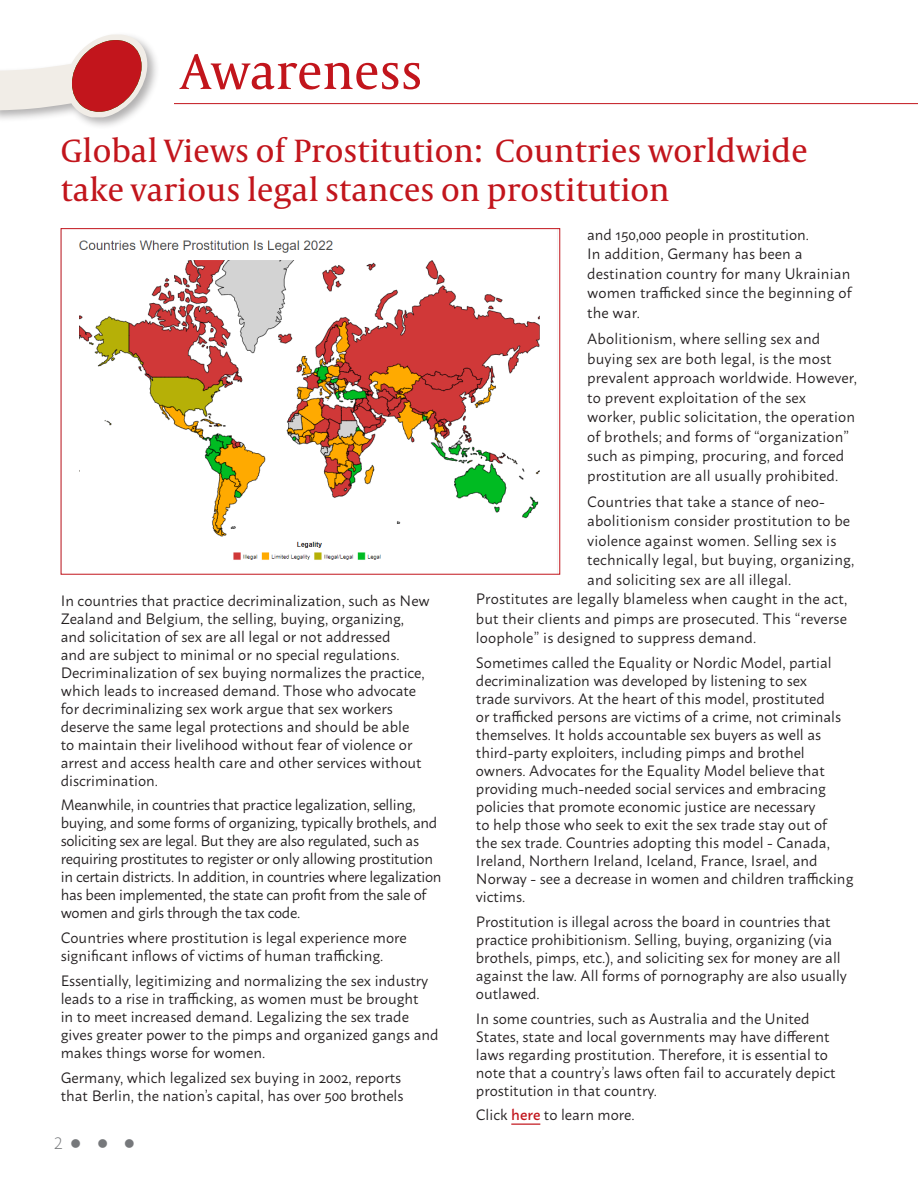
<style>
.page{position:relative;width:918px;height:1188px;background:#fff}
.page>*{position:absolute;margin:0;border:0;box-sizing:border-box;transform-origin:0 0}
.t1{font:51px "Capitolium News 2";color:#c2151c}
.t2{font:33px/39.6px "Capitolium News 2";color:#c2151c}
.t3{font:300 16.5px "Macho";color:#76787b}
.t4{font:15px/18px "Macho";color:#231f20}
.t5{font:15px/18px "Macho";letter-spacing:-.02em;color:#231f20}
.s1{font-weight:500;color:#c2151c}
</style>
<div class="page">
<hr style="left:174px;top:103px;width:744px;height:1px;background:#c2151c">
<div style="left:0;top:31px;width:160px;height:99px;background:#231f20;opacity:.35"></div>
<svg style="left:0;top:35px;width:147px;height:82px"></svg>
<svg style="left:511px;top:1124px;width:29px;height:1px"></svg>
<img style="left:79px;top:230px;width:479px;height:343px">
<p class="t1" style="left:181px;top:36px;width:243px">Awareness</p>
<p class="t2" style="left:61px;top:129px;width:748px">Global Views of Prostitution: Countries worldwide take various legal stances on prostitution</p>
<p class="t4" style="left:61px;top:590px;width:371px">In countries that practice decriminalization, such as New Zealand and Belgium, the selling, buying, organizing, and solicitation of sex are all legal or not addressed<br>and are subject to minimal or no special regulations.<br>Decriminalization of sex buying normalizes the practice, which leads to increased demand. Those who advocate for decriminalizing sex work argue that sex workers deserve the same legal protections and should be able<br>to maintain their livelihood without fear of violence or arrest and access health care and other services without discrimination.</p>
<p class="t5" style="left:61px;top:795px;width:382px">Meanwhile, in countries that practice legalization, selling, buying, and some forms of organizing, typically brothels, and soliciting sex are legal. But they are also regulated, such as requiring prostitutes to register or only allowing prostitution in certain districts. In addition, in countries where legalization has been implemented, the state can profit from the sale of women and girls through the tax code.</p>
<p class="t4" style="left:61px;top:927px;width:348px">Countries where prostitution is legal experience more significant inflows of victims of human trafficking.</p>
<p class="t4" style="left:61px;top:970px;width:379px">Essentially, legitimizing and normalizing the sex industry leads to a rise in trafficking, as women must be brought<br>in to meet increased demand. Legalizing the sex trade gives greater power to the pimps and organized gangs and makes things worse for women.</p>
<p class="t4" style="left:61px;top:1067px;width:344px">Germany, which legalized sex buying in 2002, reports that Berlin, the nation’s capital, has over 500 brothels</p>
<p class="t3" style="left:54px;top:1129px;width:83px">2 ●●●</p>
<p class="t4" style="left:587px;top:223px;width:266px;line-height:19.5px">and 150,000 people in prostitution.<br>In addition, Germany has been a destination country for many Ukrainian women trafficked since the beginning of the war.</p>
<p class="t4" style="left:587px;top:328px;width:272px;line-height:19.5px">Abolitionism, where selling sex and buying sex are both legal, is the most prevalent approach worldwide. However, to prevent exploitation of the sex worker, public solicitation, the operation of brothels; and forms of “organization” such as pimping, procuring, and forced prostitution are all usually prohibited.</p>
<p class="t4" style="left:587px;top:491px;width:239px">Countries that take a stance of neo-</p>
<p class="t4" style="left:587px;top:511px;width:265px">abolitionism consider prostitution to be</p>
<p class="t4" style="left:587px;top:530px;width:251px">violence against women. Selling sex is</p>
<p class="t4" style="left:587px;top:550px;width:269px">technically legal, but buying, organizing,</p>
<p class="t4" style="left:587px;top:569px;width:206px">and soliciting sex are all illegal.</p>
<p class="t4" style="left:476px;top:589px;width:373px">Prostitutes are legally blameless when caught in the act,</p>
<p class="t4" style="left:476px;top:608px;width:373px">but their clients and pimps are prosecuted. This “reverse</p>
<p class="t4" style="left:476px;top:628px;width:282px">loophole” is designed to suppress demand.</p>
<p class="t4" style="left:476px;top:652px;width:379px">Sometimes called the Equality or Nordic Model, partial decriminalization was developed by listening to sex<br>trade survivors. At the heart of this model, prostituted<br>or trafficked persons are victims of a crime, not criminals themselves. It holds accountable sex buyers as well as third-party exploiters, including pimps and brothel owners. Advocates for the Equality Model believe that providing much-needed social services and embracing policies that promote economic justice are necessary<br>to help those who seek to exit the sex trade stay out of<br>the sex trade. Countries adopting this model - Canada, Ireland, Northern Ireland, Iceland, France, Israel, and Norway - see a decrease in women and children trafficking victims.</p>
<p class="t4" style="left:476px;top:911px;width:373px">Prostitution is illegal across the board in countries that practice prohibitionism. Selling, buying, organizing (via brothels, pimps, etc.), and soliciting sex for money are all against the law. All forms of pornography are also usually outlawed.</p>
<p class="t4" style="left:476px;top:1008px;width:361px">In some countries, such as Australia and the United States, state and local governments may have different laws regarding prostitution. Therefore, it is essential to note that a country’s laws often fail to accurately depict prostitution in that country.</p>
<p class="t4" style="left:476px;top:1105px;width:160px">Click <span class="s1">here</span> to learn more.</p>
</div>
